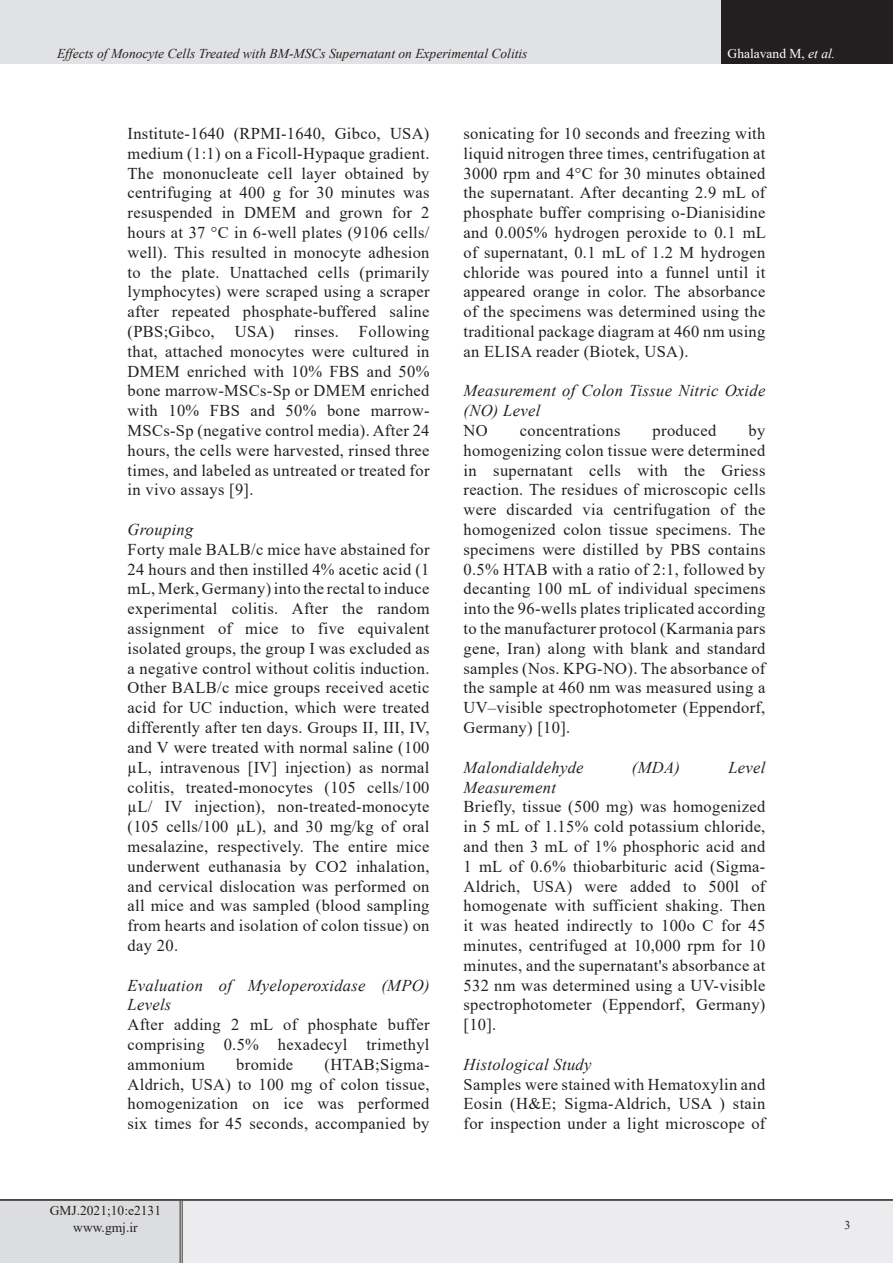
<style>
.page{position:relative;width:893px;height:1263px;background:#fff}
.page>*{position:absolute;margin:0;border:0;box-sizing:border-box;transform-origin:0 0}
.t1{font:16.5px/19.8px "Times New Roman";letter-spacing:.02em;color:#231f20;text-align:justify}
.t2{font:italic 16.5px/19.8px "Times New Roman";letter-spacing:.02em;color:#231f20}
.t3{font:italic 13.5px "Times New Roman";color:#231f20}
.t4{font:13.5px/16.2px "Times New Roman";color:#231f20;text-align:center}
.t5{font:13.5px "Times New Roman";color:#fff}
.t6{font:12px "Times New Roman";color:#231f20}
.s1{font-style:italic}
</style>
<div class="page">
<div style="left:0;top:0;width:722px;height:64px;background:#e1e2e4"></div>
<div style="left:722px;top:0;width:171px;height:64px;background:#231f20"></div>
<div style="left:0;top:1200px;width:181px;height:63px;background:#dcdddf"></div>
<div style="left:181px;top:1200px;width:712px;height:63px;background:#ececee"></div>
<hr style="left:180px;top:1201px;width:3px;height:62px;background:#fff">
<hr style="left:180px;top:1201px;width:1px;height:62px;background:#231f20">
<hr style="left:182px;top:1201px;width:1px;height:62px;background:#231f20">
<hr style="left:0;top:1199px;width:181px;height:2px;background:#231f20">
<hr style="left:181px;top:1199px;width:712px;height:2px;background:#231f20">
<p class="t3" style="left:57px;top:44px;width:472px">Effects of Monocyte Cells Treated with BM-MSCs Supernatant on Experimental Colitis</p>
<p class="t5" style="left:728px;top:44px;width:109px">Ghalavand M, <span class="s1">et al.</span></p>
<p class="t1" style="left:128px;top:123px;width:303px">Institute-1640 (RPMI-1640, Gibco, USA) medium (1:1) on a Ficoll-Hypaque gradient.<br>The mononucleate cell layer obtained by centrifuging at 400 g for 30 minutes was resuspended in DMEM and grown for 2 hours at 37 °C in 6-well plates (9106 cells/ well). This resulted in monocyte adhesion to the plate. Unattached cells (primarily lymphocytes) were scraped using a scraper after repeated phosphate-buffered saline (PBS;Gibco, USA) rinses. Following that, attached monocytes were cultured in DMEM enriched with 10% FBS and 50% bone marrow-MSCs-Sp or DMEM enriched with 10% FBS and 50% bone marrow-MSCs-Sp (negative control media). After 24 hours, the cells were harvested, rinsed three times, and labeled as untreated or treated for in vivo assays [9].</p>
<p class="t2" style="left:128px;top:519px;width:67px">Grouping</p>
<p class="t1" style="left:128px;top:539px;width:303px">Forty male BALB/c mice have abstained for 24 hours and then instilled 4% acetic acid (1 mL, Merk, Germany) into the rectal to induce experimental colitis. After the random assignment of mice to five equivalent isolated groups, the group I was excluded as a negative control without colitis induction.<br>Other BALB/c mice groups received acetic acid for UC induction, which were treated differently after ten days. Groups II, III, IV, and V were treated with normal saline (100 µL, intravenous [IV] injection) as normal colitis, treated-monocytes (105 cells/100 µL/ IV injection), non-treated-monocyte (105 cells/100 µL), and 30 mg/kg of oral mesalazine, respectively. The entire mice underwent euthanasia by CO2 inhalation, and cervical dislocation was performed on all mice and was sampled (blood sampling from hearts and isolation of colon tissue) on day 20.</p>
<p class="t2" style="left:128px;top:975px;width:303px">Evaluation of Myeloperoxidase (MPO)<br>Levels</p>
<p class="t1" style="left:128px;top:1014px;width:303px">After adding 2 mL of phosphate buffer comprising 0.5% hexadecyl trimethyl ammonium</p>
<p class="t1" style="left:128px;top:1054px;width:303px;text-indent:197px">(HTAB;Sigma-Aldrich, USA) to 100 mg of colon tissue, homogenization on ice was performed six times for 45 seconds, accompanied by</p>
<p class="t1" style="left:236px;top:1054px;width:58px">bromide</p>
<p class="t1" style="left:463px;top:123px;width:304px">sonicating for 10 seconds and freezing with liquid nitrogen three times, centrifugation at 3000 rpm and 4°C for 30 minutes obtained the supernatant. After decanting 2.9 mL of phosphate buffer comprising o-Dianisidine and 0.005% hydrogen peroxide to 0.1 mL of supernatant, 0.1 mL of 1.2 M hydrogen chloride was poured into a funnel until it appeared orange in color. The absorbance of the specimens was determined using the traditional package diagram at 460 nm using an ELISA reader (Biotek, USA).</p>
<p class="t2" style="left:463px;top:381px;width:303px">Measurement of Colon Tissue Nitric Oxide (NO) Level</p>
<p class="t1" style="left:463px;top:420px;width:26px">NO</p>
<p class="t1" style="left:520px;top:420px;width:102px">concentrations</p>
<p class="t1" style="left:653px;top:420px;width:65px">produced</p>
<p class="t1" style="left:463px;top:420px;width:303px;text-indent:285px">by homogenizing colon tissue were determined in supernatant cells with the Griess reaction. The residues of microscopic cells were discarded via centrifugation of the homogenized colon tissue specimens. The specimens were distilled by PBS contains 0.5% HTAB with a ratio of 2:1, followed by decanting 100 mL of individual specimens into the 96-wells plates triplicated according to the manufacturer protocol (Karmania pars gene, Iran) along with blank and standard samples (Nos. KPG-NO). The absorbance of the sample at 460 nm was measured using a UV–visible spectrophotometer (Eppendorf, Germany) [10].</p>
<p class="t2" style="left:463px;top:757px;width:122px">Malondialdehyde</p>
<p class="t2" style="left:632px;top:757px;width:50px">(MDA)</p>
<p class="t2" style="left:728px;top:757px;width:39px">Level</p>
<p class="t2" style="left:463px;top:777px;width:94px">Measurement</p>
<p class="t1" style="left:463px;top:796px;width:303px">Briefly, tissue (500 mg) was homogenized in 5 mL of 1.15% cold potassium chloride, and then 3 mL of 1% phosphoric acid and 1 mL of 0.6% thiobarbituric acid (Sigma-Aldrich, USA) were added to 500l of homogenate with sufficient shaking. Then it was heated indirectly to 100o C for 45 minutes, centrifuged at 10,000 rpm for 10 minutes, and the supernatant's absorbance at 532 nm was determined using a UV-visible spectrophotometer (Eppendorf, Germany) [10].</p>
<p class="t2" style="left:463px;top:1054px;width:129px">Histological Study</p>
<p class="t1" style="left:463px;top:1073px;width:303px">Samples were stained with Hematoxylin and Eosin (H&amp;E; Sigma-Aldrich, USA ) stain for inspection under a light microscope of</p>
<p class="t4" style="left:50px;top:1202px;width:113px">GMJ.2021;10:e2131 www.gmj.ir</p>
<p class="t6" style="left:845px;top:1216px;width:7px">3</p>
</div>
